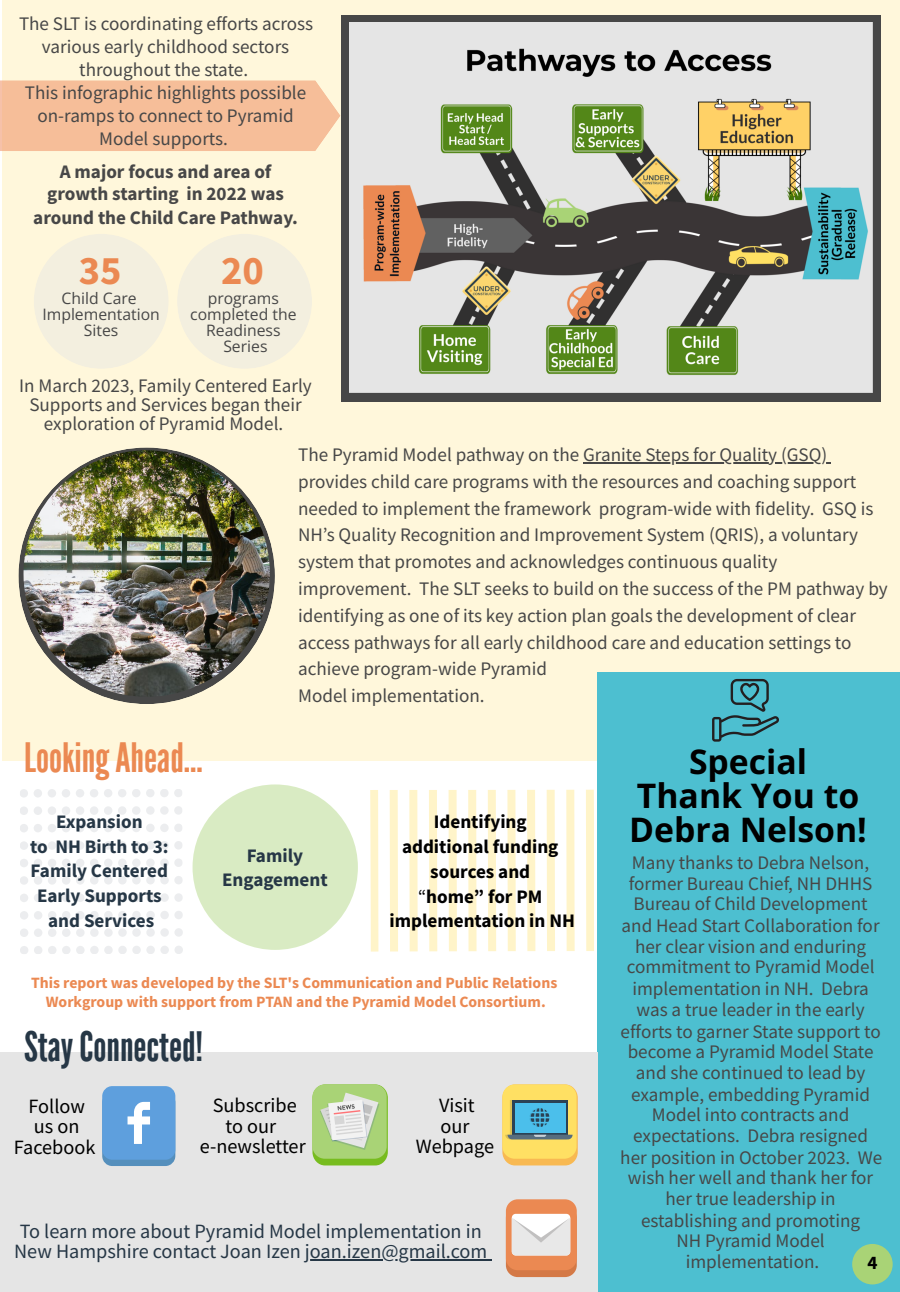
<style>
.page{position:relative;width:900px;height:1292px;background:#fff}
.page>*{position:absolute;margin:0;border:0;box-sizing:border-box;transform-origin:0 0}
.t1{font:40.5px "League Gothic";color:#eb8952}
.t2{font:40.5px "League Gothic";color:#263746}
.t3{font:700 40.5px "Source Sans Pro";color:#eb8952}
.t4{font:700 33.75px/33.8px "Open Sans";color:#000}
.t5{font:20.25px "Source Sans Pro";color:#263746}
.t6{font:20.25px/20.2px "Source Sans Pro";color:#000;text-align:center}
.t7{font:19.1px/21px "Source Sans Pro";color:#474747;text-align:center}
.t8{font:700 19.1px/24.8px "Source Sans Pro";color:#263746;text-align:center}
.t9{font:700 19.1px/23.1px "Source Sans Pro";color:#474747;text-align:center}
.t10{font:700 19.1px/24.8px "Source Sans Pro";color:#000;text-align:center}
.t11{font:700 15.75px/19.1px "Source Sans Pro";color:#eb8952;text-align:center}
.t12{font:15.75px/15.8px "Open Sans";color:#474747;text-align:center}
.s1{font-weight:400}
</style>
<div class="page">
<div style="left:3px;top:0;width:897px;height:760px;background:#fff7db"></div>
<div style="left:598px;top:671px;width:302px;height:620px;background:#4dbfd0"></div>
<div style="left:0;top:1052px;width:598px;height:239px;background:#e5e5e5"></div>
<hr style="left:583px;top:462px;width:244px;height:1px;background:#474747">
<div style="left:0;top:80px;width:341px;height:71px;background:#f6be99"></div>
<div style="left:342px;top:16px;width:539px;height:385px;background:#474747"></div>
<div style="left:34px;top:234px;width:135px;height:135px;background:#f3efdf;border-radius:50%"></div>
<div style="left:177px;top:234px;width:135px;height:135px;background:#f3efdf;border-radius:50%"></div>
<img style="left:350px;top:23px;width:523px;height:370px">
<svg style="left:18px;top:447px;width:257px;height:257px;background:#595855"></svg>
<img style="left:24px;top:450px;width:246px;height:246px;border-radius:50%">
<svg style="left:712px;top:679px;width:67px;height:62px"></svg>
<svg style="left:370px;top:789px;width:224px;height:162px"></svg>
<div style="left:193px;top:784px;width:165px;height:165px;background:#d9ebc3;border-radius:50%"></div>
<svg style="left:20px;top:789px;width:163px;height:165px"></svg>
<svg style="left:102px;top:1092px;width:73px;height:74px"></svg>
<div style="left:102px;top:1086px;width:73px;height:73px;background:#5e9fdd;border-radius:10px"></div>
<svg style="left:128px;top:1101px;width:22px;height:42px"></svg>
<svg style="left:312px;top:1084px;width:76px;height:81px"></svg>
<div style="left:312px;top:1084px;width:75px;height:74px;background:#a9d376;border-radius:12px"></div>
<svg style="left:320px;top:1092px;width:59px;height:58px"></svg>
<div style="left:506px;top:1206px;width:71px;height:71px;background:#d47946;border-radius:12px"></div>
<div style="left:506px;top:1199px;width:71px;height:71px;background:#eb8952;border-radius:12px"></div>
<div style="left:512px;top:1213px;width:58px;height:42px;background:#fff;border-radius:4px"></div>
<svg style="left:512px;top:1218px;width:58px;height:37px"></svg>
<svg style="left:502px;top:1084px;width:76px;height:81px"></svg>
<div style="left:502px;top:1084px;width:75px;height:74px;background:#ffe063;border-radius:12px"></div>
<svg style="left:505px;top:1100px;width:68px;height:39px;background:#62a1aa"></svg>
<div style="left:852px;top:1243px;width:41px;height:41px;background:#a9d376;border-radius:50%"></div>
<hr style="left:305px;top:1259px;width:182px;height:1px;background:#263746">
<p class="t7" style="left:19px;top:12px;width:296px;line-height:22.9px">The SLT is coordinating efforts across various early childhood sectors throughout the state.<br>This infographic highlights possible on-ramps to connect to Pyramid<br>Model supports.</p>
<p class="t9" style="left:33px;top:159px;width:266px">A major focus and area of growth starting in 2022 was around the Child Care Pathway.</p>
<p class="t3" style="left:79px;top:244px;width:44px">35</p>
<p class="t3" style="left:221px;top:244px;width:44px">20</p>
<p class="t12" style="left:42px;top:290px;width:119px">Child Care<br>Implementation<br>Sites</p>
<p class="t12" style="left:190px;top:290px;width:108px">programs completed the<br>Readiness<br>Series</p>
<p class="t7" style="left:19px;top:375px;width:294px">In March 2023, Family Centered Early</p>
<p class="t7" style="left:29px;top:395px;width:274px;line-height:19.1px">Supports and Services began their exploration of Pyramid Model.</p>
<p class="t7" style="left:298px;top:441px;width:591px;line-height:26.8px;text-align:left">The Pyramid Model pathway on the Granite Steps for Quality (GSQ) provides child care programs with the resources and coaching support needed to implement the framework program-wide with fidelity. GSQ is NHʼs Quality Recognition and Improvement System (QRIS), a voluntary system that promotes and acknowledges continuous quality improvement. The SLT seeks to build on the success of the PM pathway by identifying as one of its key action plan goals the development of clear access pathways for all early childhood care and education settings to achieve program-wide Pyramid<br>Model implementation.</p>
<p class="t1" style="left:24px;top:734px;width:180px">Looking Ahead...</p>
<p class="t8" style="left:30px;top:808px;width:140px">Expansion<br>to NH Birth to 3:<br>Family Centered<br>Early Supports and Services</p>
<p class="t4" style="left:689px;top:744px;width:120px">Special</p>
<p class="t4" style="left:629px;top:778px;width:239px">Thank You to<br>Debra Nelson!</p>
<p class="t7" style="left:620px;top:851px;width:264px">Many thanks to Debra Nelson, former Bureau Chief, NH DHHS<br>Bureau of Child Development and Head Start Collaboration for her clear vision and enduring commitment to Pyramid Model implementation in NH. Debra was a true leader in the early efforts to garner State support to become a Pyramid Model State and she continued to lead by example, embedding Pyramid<br>Model into contracts and expectations. Debra resigned her position in October 2023. We wish her well and thank her for her true leadership in establishing and promoting<br>NH Pyramid Model implementation.</p>
<p class="t10" style="left:389px;top:809px;width:187px">Identifying<br>additional funding sources and<br><span class="s1">“</span>home” for PM implementation in NH</p>
<p class="t8" style="left:222px;top:842px;width:107px">Family<br>Engagement</p>
<p class="t11" style="left:31px;top:972px;width:528px">This report was developed by the SLT's Communication and Public Relations<br>Workgroup with support from PTAN and the Pyramid Model Consortium.</p>
<p class="t2" style="left:24px;top:1023px;width:181px">Stay Connected!</p>
<p class="t6" style="left:14px;top:1095px;width:83px">Follow<br>us on<br>Facebook</p>
<p class="t6" style="left:200px;top:1094px;width:107px">Subscribe to our e-newsletter</p>
<p class="t6" style="left:416px;top:1094px;width:80px">Visit<br>our<br>Webpage</p>
<p class="t5" style="left:20px;top:1218px;width:464px">To learn more about Pyramid Model implementation in</p>
<p class="t5" style="left:14px;top:1238px;width:475px">New Hampshire contact Joan Izen joan.izen@gmail.com</p>
<p class="t10" style="left:867px;top:1250px;width:12px">4</p>
</div>
